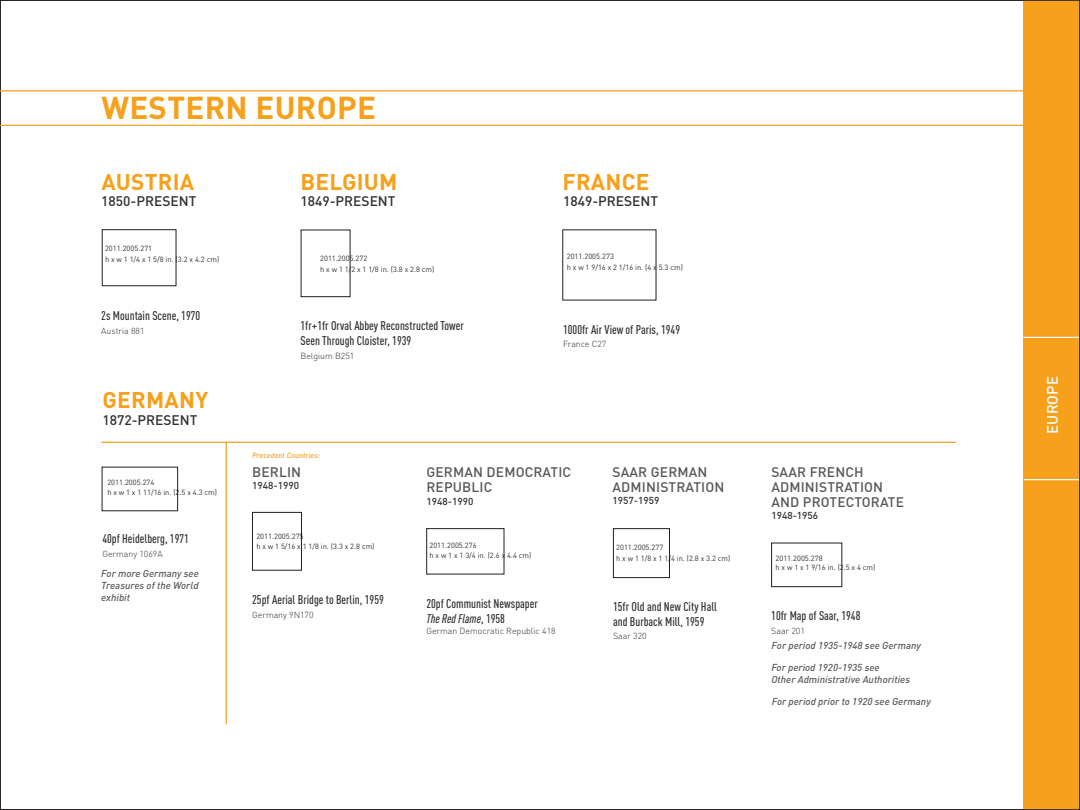
<style>
.page{position:relative;width:1080px;height:810px;background:#fff}
.page>*{position:absolute;margin:0;border:0;box-sizing:border-box;transform-origin:0 0}
.t1{font:700 31.25px "DIN";letter-spacing:.01em;color:#f6a01b}
.t2{font:700 22.5px "DIN";letter-spacing:.01em;color:#f6a01b}
.t3{font:500 15px "DIN";color:#fff}
.t4{font:500 13.75px/15px "DIN";letter-spacing:.01em;color:#57585a}
.t5{font:500 13.75px "DIN";color:#312f30}
.t6{font:500 12.5px/15px "DIN Cond";color:#312f30}
.t7{font:italic 500 10px/12px "DIN";color:#57585a}
.t8{font:500 10px "DIN";color:#312f30}
.t9{font:300 8.75px "DIN";color:#312f30}
.t10{font:7.5px "DIN";color:#312f30}
.t11{font:italic 500 7.5px "DIN";color:#f6a01b}
.s1{font-family:"DIN Pro";font-style:italic;font-stretch:condensed}
</style>
<div class="page">
<div style="left:1023px;top:0;width:56px;height:810px;background:#f6a01b"></div>
<hr style="left:1023px;top:337px;width:56px;height:1px;background:#fff">
<hr style="left:1024px;top:479px;width:56px;height:1px;background:#fff">
<div style="left:102px;top:229px;width:74px;height:57px;border:1px solid #231f20"></div>
<hr style="left:101px;top:442px;width:855px;height:1px;background:#f6a01b">
<hr style="left:226px;top:443px;width:1px;height:281px;background:#f6a01b">
<div style="left:252px;top:512px;width:50px;height:59px;border:1px solid #231f20"></div>
<div style="left:426px;top:528px;width:78px;height:46px;border:1px solid #231f20"></div>
<div style="left:613px;top:528px;width:57px;height:50px;border:1px solid #231f20"></div>
<div style="left:771px;top:543px;width:71px;height:44px;border:1px solid #231f20"></div>
<hr style="left:0;top:90px;width:1024px;height:1px;background:#f6a01b">
<hr style="left:0;top:125px;width:1024px;height:1px;background:#f6a01b">
<p class="t1" style="left:101px;top:88px;width:276px">WESTERN EUROPE</p>
<p class="t2" style="left:101px;top:167px;width:94px">AUSTRIA</p>
<p class="t5" style="left:101px;top:193px;width:97px">1850-PRESENT</p>
<p class="t10" style="left:105px;top:244px;width:49px">2011.2005.271</p>
<p class="t10" style="left:105px;top:255px;width:116px">h x w 1 1/4 x 1 5/8 in. (3.2 x 4.2 cm)</p>
<p class="t6" style="left:101px;top:308px;width:101px">2s Mountain Scene, 1970</p>
<p class="t9" style="left:101px;top:325px;width:45px">Austria 881</p>
<p class="t2" style="left:102px;top:385px;width:107px">GERMANY</p>
<p class="t5" style="left:102px;top:411px;width:97px">1872-PRESENT</p>
<p class="t2" style="left:301px;top:167px;width:98px">BELGIUM</p>
<p class="t5" style="left:300px;top:193px;width:97px">1849-PRESENT</p>
<p class="t10" style="left:320px;top:254px;width:49px">2011.2005.272</p>
<p class="t10" style="left:320px;top:265px;width:116px">h x w 1 1/2 x 1 1/8 in. (3.8 x 2.8 cm)</p>
<p class="t6" style="left:300px;top:318px;width:165px">1fr+1fr Orval Abbey Reconstructed Tower<br>Seen Through Cloister, 1939</p>
<p class="t9" style="left:300px;top:351px;width:55px">Belgium B251</p>
<p class="t11" style="left:252px;top:450px;width:70px">Precedent Countries:</p>
<p class="t2" style="left:563px;top:167px;width:89px">FRANCE</p>
<p class="t5" style="left:563px;top:193px;width:97px">1849-PRESENT</p>
<p class="t10" style="left:567px;top:252px;width:49px">2011.2005.273</p>
<p class="t10" style="left:567px;top:263px;width:118px">h x w 1 9/16 x 2 1/16 in. (4 x 5.3 cm)</p>
<p class="t6" style="left:563px;top:322px;width:119px">1000fr Air View of Paris, 1949</p>
<p class="t9" style="left:563px;top:338px;width:45px">France C27</p>
<p class="t10" style="left:107px;top:477px;width:49px">2011.2005.274</p>
<p class="t10" style="left:107px;top:488px;width:111px">h x w 1 x 1 11/16 in. (2.5 x 4.3 cm)</p>
<p class="t6" style="left:102px;top:531px;width:88px">40pf Heidelberg, 1971</p>
<p class="t9" style="left:102px;top:549px;width:62px">Germany 1069A</p>
<p class="t7" style="left:101px;top:567px;width:99px;text-align:justify">For more Germany see Treasures of the World exhibit</p>
<p class="t4" style="left:252px;top:464px;width:50px">BERLIN</p>
<p class="t8" style="left:252px;top:479px;width:48px">1948-1990</p>
<p class="t10" style="left:256px;top:531px;width:49px">2011.2005.275</p>
<p class="t10" style="left:256px;top:542px;width:120px">h x w 1 5/16 x 1 1/8 in. (3.3 x 2.8 cm)</p>
<p class="t6" style="left:252px;top:592px;width:133px">25pf Aerial Bridge to Berlin, 1959</p>
<p class="t9" style="left:252px;top:609px;width:63px">Germany 9N170</p>
<p class="t4" style="left:426px;top:464px;width:146px">GERMAN DEMOCRATIC<br>REPUBLIC</p>
<p class="t8" style="left:426px;top:495px;width:48px">1948-1990</p>
<p class="t4" style="left:613px;top:464px;width:113px">SAAR GERMAN<br>ADMINISTRATION</p>
<p class="t8" style="left:613px;top:494px;width:48px">1957-1959</p>
<p class="t10" style="left:429px;top:540px;width:49px">2011.2005.276</p>
<p class="t10" style="left:429px;top:551px;width:103px">h x w 1 x 1 3/4 in. (2.6 x 4.4 cm)</p>
<p class="t10" style="left:616px;top:543px;width:49px">2011.2005.277</p>
<p class="t10" style="left:616px;top:554px;width:116px">h x w 1 1/8 x 1 1/4 in. (2.8 x 3.2 cm)</p>
<p class="t6" style="left:426px;top:595px;width:113px">20pf Communist Newspaper<br><span class="s1">The Red Flame</span>, 1958</p>
<p class="t9" style="left:426px;top:626px;width:131px">German Democratic Republic 418</p>
<p class="t6" style="left:613px;top:599px;width:106px">15fr Old and New City Hall and Burback Mill, 1959</p>
<p class="t9" style="left:613px;top:630px;width:35px">Saar 320</p>
<p class="t4" style="left:771px;top:464px;width:134px">SAAR FRENCH<br>ADMINISTRATION<br>AND PROTECTORATE</p>
<p class="t8" style="left:771px;top:509px;width:48px">1948-1956</p>
<p class="t10" style="left:776px;top:554px;width:49px">2011.2005.278</p>
<p class="t10" style="left:776px;top:563px;width:101px">h x w 1 x 1 9/16 in. (2.5 x 4 cm)</p>
<p class="t6" style="left:771px;top:608px;width:91px">10fr Map of Saar, 1948</p>
<p class="t9" style="left:771px;top:625px;width:35px">Saar 201</p>
<p class="t7" style="left:772px;top:639px;width:151px">For period 1935-1948 see Germany</p>
<p class="t7" style="left:771px;top:661px;width:140px">For period 1920-1935 see<br>Other Administrative Authorities</p>
<p class="t7" style="left:772px;top:695px;width:161px">For period prior to 1920 see Germany</p>
<h3 class="t3" style="left:1043px;top:434px;width:59px;rotate:-90deg">EUROPE</h3>
</div>
